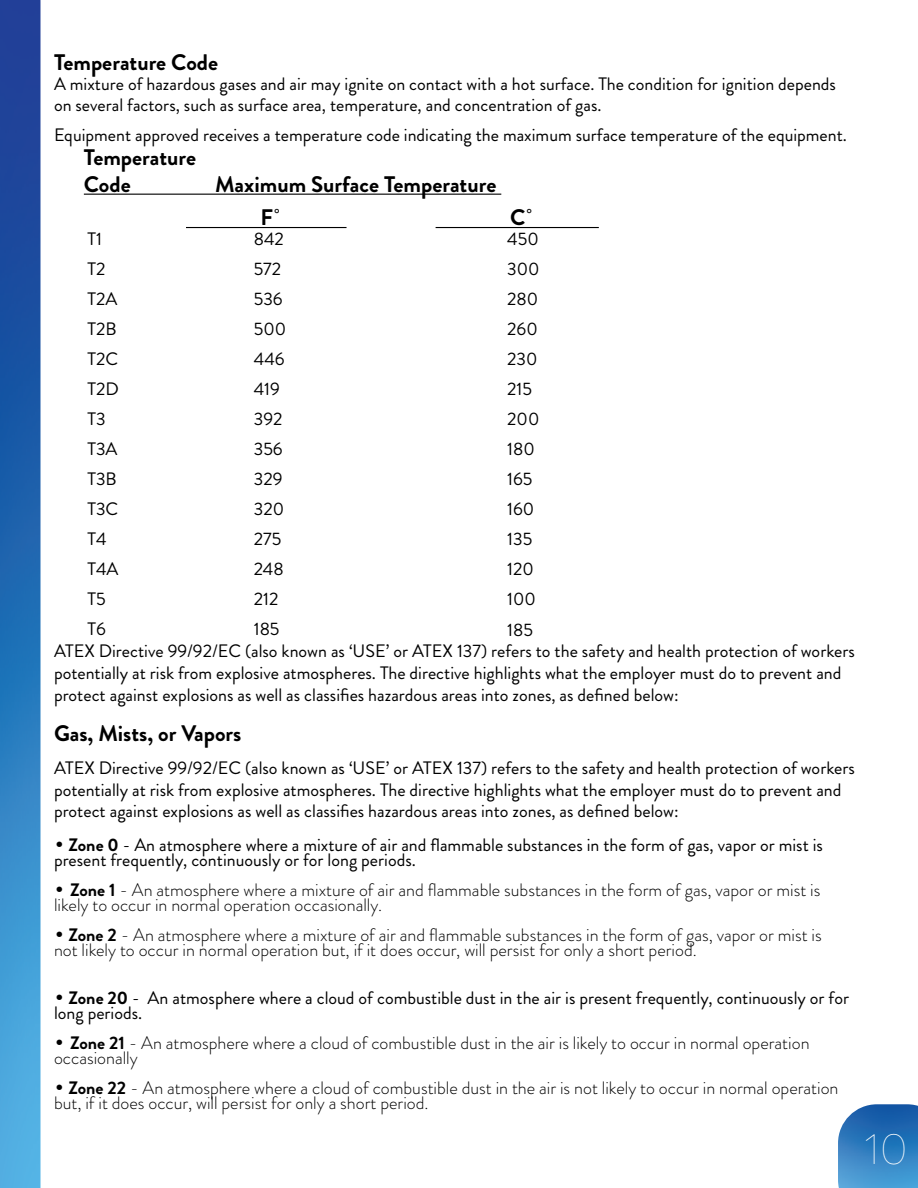
<style>
.page{position:relative;width:918px;height:1188px;background:#fff}
.page>*{position:absolute;margin:0;border:0;box-sizing:border-box;transform-origin:0 0}
.t1{font:100 43.5px "Brandon Grotesque";color:#fff}
.t2{font:700 22.5px/27px "Brandon Grotesque";color:#000}
.t3{font:18px/30px "Brandon Grotesque";color:#000}
.t4{font:300 18px/15px "Brandon Grotesque";color:#000}
.s1{font-family:"Quasimoda";font-weight:500}
.s2{font-family:"Quasimoda";font-weight:300}
.s3{font-weight:700}
.s4{font-family:"Quasimoda"}
</style>
<div class="page">
<img style="left:0;top:0;width:40px;height:1188px">
<img style="left:838px;top:1104px;width:80px;height:84px">
<hr style="left:186px;top:227px;width:161px;height:1px;background:#000">
<hr style="left:436px;top:227px;width:163px;height:1px;background:#000">
<hr style="left:84px;top:194px;width:417px;height:1px;background:#000">
<p class="t2" style="left:54px;top:49px;width:166px">Temperature Code</p>
<p class="t3" style="left:54px;top:73px;width:784px;line-height:21.6px">A mixture of hazardous gases and air may ignite on contact with a hot surface. The condition for ignition depends on several factors, such as surface area, temperature, and concentration of gas.</p>
<p class="t3" style="left:54px;top:120px;width:794px">Equipment approved receives a temperature code indicating the maximum surface temperature of the equipment.</p>
<p class="t2" style="left:84px;top:144px;width:114px">Temperature<br>Code</p>
<p class="t2" style="left:215px;top:171px;width:283px">Maximum Surface Temperature</p>
<p class="t2" style="left:261px;top:204px;width:26px">F <span class="s1">̊</span></p>
<p class="t2" style="left:510px;top:204px;width:29px">C <span class="s1">̊</span></p>
<p class="t3" style="left:87px;top:224px;width:33px">T1<br>T2<br>T2A<br>T2B<br>T2C<br>T2D<br>T3<br>T3A<br>T3B<br>T3C<br>T4<br>T4A<br>T5<br>T6</p>
<p class="t3" style="left:254px;top:224px;width:34px">842<br>572<br>536<br>500<br>446<br>419<br>392<br>356<br>329<br>320<br>275<br>248<br>212<br>185</p>
<p class="t3" style="left:507px;top:225px;width:34px">450<br>300<br>280<br>260<br>230<br>215<br>200<br>180<br>165<br>160<br>135<br>120<br>100<br>185</p>
<p class="t3" style="left:54px;top:641px;width:802px;line-height:21.6px">ATEX Directive 99/92/EC (also known as ‘USE’ or ATEX 137) refers to the safety and health protection of workers potentially at risk from explosive atmospheres. The directive highlights what the employer must do to prevent and protect against explosions as well as classifies hazardous areas into zones, as defined below:</p>
<p class="t2" style="left:54px;top:720px;width:189px">Gas, Mists, or Vapors</p>
<p class="t3" style="left:54px;top:757px;width:802px;line-height:21.6px">ATEX Directive 99/92/EC (also known as ‘USE’ or ATEX 137) refers to the safety and health protection of workers potentially at risk from explosive atmospheres. The directive highlights what the employer must do to prevent and protect against explosions as well as classifies hazardous areas into zones, as defined below:</p>
<p class="t3" style="left:54px;top:837px;width:771px;line-height:15px"><span class="s2">•</span> <span class="s3">Zone 0</span> - An atmosphere where a mixture of air and flammable substances in the form of gas, vapor or mist is present frequently, continuously or for long periods.</p>
<p class="t4" style="left:54px;top:882px;width:768px"><span class="s4">•</span> <span class="s3">Zone 1</span> - An atmosphere where a mixture of air and flammable substances in the form of gas, vapor or mist is likely to occur in normal operation occasionally.</p>
<p class="t4" style="left:54px;top:927px;width:769px"><span class="s4">•</span> <span class="s3">Zone 2</span> - An atmosphere where a mixture of air and flammable substances in the form of gas, vapor or mist is not likely to occur in normal operation but, if it does occur, will persist for only a short period.</p>
<p class="t3" style="left:54px;top:991px;width:797px;line-height:15px"><span class="s2">•</span> <span class="s3">Zone 20</span> - An atmosphere where a cloud of combustible dust in the air is present frequently, continuously or for long periods.</p>
<p class="t4" style="left:54px;top:1036px;width:757px"><span class="s4">•</span> <span class="s3">Zone 21</span> - An atmosphere where a cloud of combustible dust in the air is likely to occur in normal operation occasionally</p>
<p class="t4" style="left:54px;top:1081px;width:786px"><span class="s4">•</span> <span class="s3">Zone 22</span> - An atmosphere where a cloud of combustible dust in the air is not likely to occur in normal operation but, if it does occur, will persist for only a short period.</p>
<h1 class="t1" style="left:866px;top:1120px;width:44px">10</h1>
</div>
